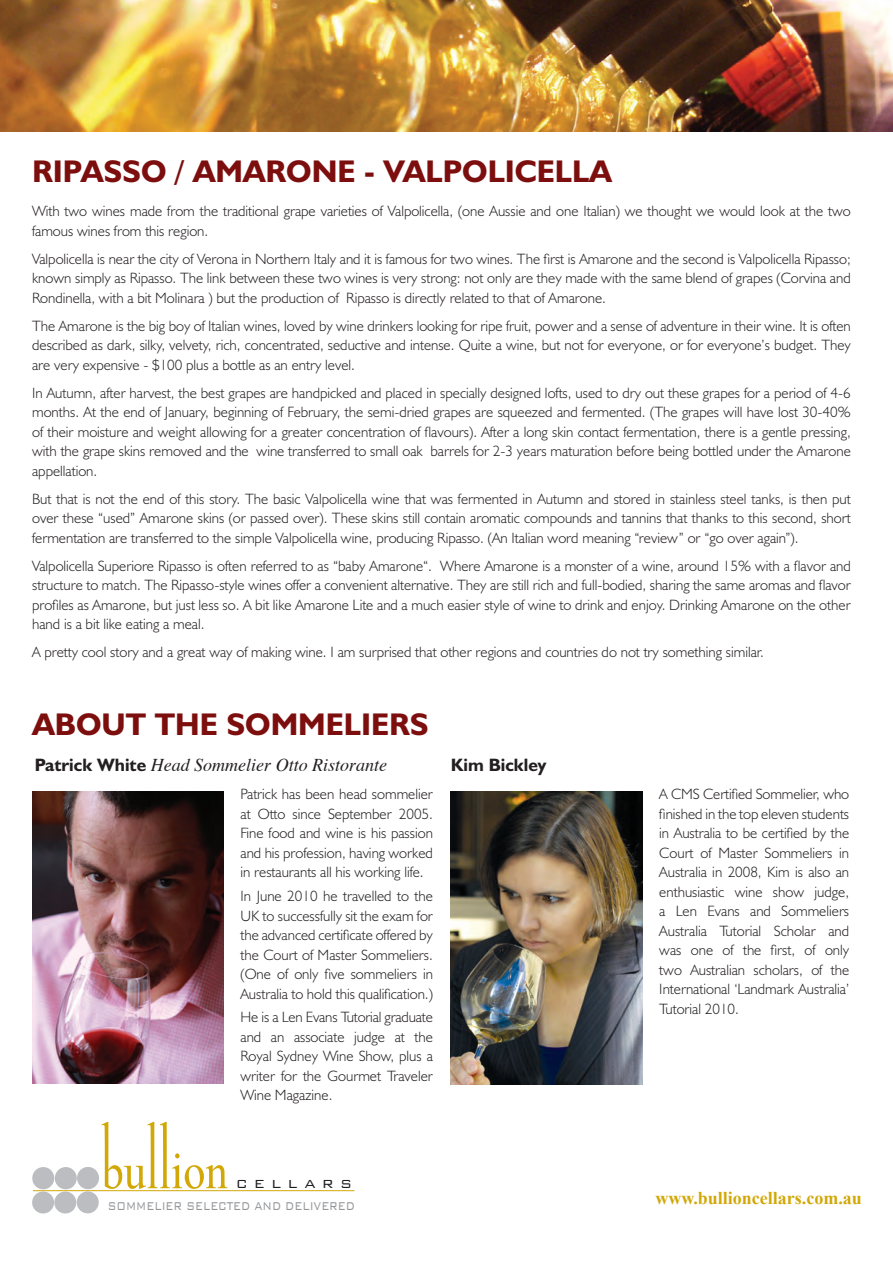
<style>
.page{position:relative;width:893px;height:1263px;background:#fff}
.page>*{position:absolute;margin:0;border:0;box-sizing:border-box;transform-origin:0 0}
.t1{font:700 31.5px "Humanist 521 BT";color:#7d0e0e}
.t2{font:italic 18px "Times";color:#231f20}
.t3{font:700 18px "Times New Roman";color:#d2a808}
.t4{font:700 18px "Humanist 521 BT";color:#231f20}
.t5{font:300 15.6px "Bank Gothic BT";letter-spacing:.4em;color:#231f20}
.t6{font:300 15px/19.5px "Humanist 521 BT";color:#231f20;text-align:justify}
.t7{font:300 15px "Bank Gothic BT";color:#939598;scale:.75 1}
.s1{font-family:"Humanist 521 BT";font-weight:700;font-style:normal}
</style>
<div class="page">
<img style="left:0;top:0;width:893px;height:131px">
<hr style="left:33px;top:1190px;width:321px;height:1px;background:#d2a808">
<svg style="left:101px;top:1122px;width:127px;height:67px"></svg>
<div style="left:32px;top:1167px;width:22px;height:22px;background:#bcbdc0;border-radius:50%"></div>
<div style="left:55px;top:1167px;width:22px;height:22px;background:#bcbdc0;border-radius:50%"></div>
<div style="left:77px;top:1167px;width:22px;height:22px;background:#bcbdc0;border-radius:50%"></div>
<div style="left:32px;top:1191px;width:22px;height:22px;background:#bcbdc0;border-radius:50%"></div>
<div style="left:54px;top:1191px;width:22px;height:22px;background:#bcbdc0;border-radius:50%"></div>
<div style="left:77px;top:1191px;width:22px;height:22px;background:#bcbdc0;border-radius:50%"></div>
<img style="left:451px;top:791px;width:191px;height:293px">
<img style="left:32px;top:791px;width:191px;height:292px">
<h1 class="t1" style="left:32px;top:152px;width:581px">RIPASSO / AMARONE - VALPOLICELLA</h1>
<p class="t6" style="left:32px;top:201px;width:820px">With two wines made from the traditional grape varieties of Valpolicella, (one Aussie and one Italian) we thought we would look at the two famous wines from this region.</p>
<p class="t6" style="left:32px;top:249px;width:820px">Valpolicella is near the city of Verona in Northern Italy and it is famous for two wines. The first is Amarone and the second is Valpolicella Ripasso; known simply as Ripasso. The link between these two wines is very strong: not only are they made with the same blend of grapes (Corvina and Rondinella, with a bit Molinara ) but the production of Ripasso is directly related to that of Amarone.</p>
<p class="t6" style="left:32px;top:316px;width:820px">The Amarone is the big boy of Italian wines, loved by wine drinkers looking for ripe fruit, power and a sense of adventure in their wine. It is often described as dark, silky, velvety, rich, concentrated, seductive and intense. Quite a wine, but not for everyone, or for everyone’s budget. They are very expensive - $100 plus a bottle as an entry level.</p>
<p class="t6" style="left:32px;top:383px;width:820px">In Autumn, after harvest, the best grapes are handpicked and placed in specially designed lofts, used to dry out these grapes for a period of 4-6 months. At the end of January, beginning of February, the semi-dried grapes are squeezed and fermented. (The grapes will have lost 30-40% of their moisture and weight allowing for a greater concentration of flavours). After a long skin contact fermentation, there is a gentle pressing, with the grape skins removed and the wine transferred to small oak barrels for 2-3 years maturation before being bottled under the Amarone appellation.</p>
<p class="t6" style="left:32px;top:489px;width:820px">But that is not the end of this story. The basic Valpolicella wine that was fermented in Autumn and stored in stainless steel tanks, is then put over these “used” Amarone skins (or passed over). These skins still contain aromatic compounds and tannins that thanks to this second, short fermentation are transferred to the simple Valpolicella wine, producing Ripasso. (An Italian word meaning “review” or “go over again”).</p>
<p class="t6" style="left:32px;top:556px;width:820px">Valpolicella Superiore Ripasso is often referred to as “baby Amarone“. Where Amarone is a monster of a wine, around 15% with a flavor and structure to match. The Ripasso-style wines offer a convenient alternative. They are still rich and full-bodied, sharing the same aromas and flavor profiles as Amarone, but just less so. A bit like Amarone Lite and a much easier style of wine to drink and enjoy. Drinking Amarone on the other hand is a bit like eating a meal.</p>
<p class="t6" style="left:32px;top:642px;width:733px">A pretty cool story and a great way of making wine. I am surprised that other regions and countries do not try something similar.</p>
<h1 class="t1" style="left:32px;top:704px;width:398px">ABOUT THE SOMMELIERS</h1>
<p class="t2" style="left:35px;top:750px;width:354px"><span class="s1">PATRICK WHITE</span> Head Sommelier Otto Ristorante</p>
<p class="t6" style="left:240px;top:784px;width:194px">Patrick has been head sommelier at Otto since September 2005.<br>Fine food and wine is his passion and his profession, having worked in restaurants all his working life.</p>
<p class="t6" style="left:240px;top:886px;width:194px">In June 2010 he travelled to the UK to successfully sit the exam for the advanced certificate offered by the Court of Master Sommeliers. (One of only five sommeliers in Australia to hold this qualification.)</p>
<p class="t6" style="left:240px;top:1007px;width:194px">He is a Len Evans Tutorial graduate and an associate judge at the Royal Sydney Wine Show, plus a writer for the Gourmet Traveler Wine Magazine.</p>
<p class="t4" style="left:451px;top:754px;width:97px">KIM BICKLEY</p>
<p class="t5" style="left:236px;top:1175px;width:118px">CELLARS</p>
<p class="t7" style="left:108px;top:1198px;width:128px">Sommelier Selec</p>
<p class="t7" style="left:227px;top:1198px;width:172px">te d and Delivere d</p>
<p class="t6" style="left:659px;top:784px;width:191px">A CMS Certified Sommelier, who finished in the top eleven students in Australia to be certified by the Court of Master Sommeliers in Australia in 2008, Kim is also an enthusiastic wine show judge, a Len Evans and Sommeliers Australia Tutorial Scholar and was one of the first, of only two Australian scholars, of the International ‘Landmark Australia’ Tutorial 2010.</p>
<p class="t3" style="left:655px;top:1186px;width:208px">www.bullioncellars.com.au</p>
</div>
